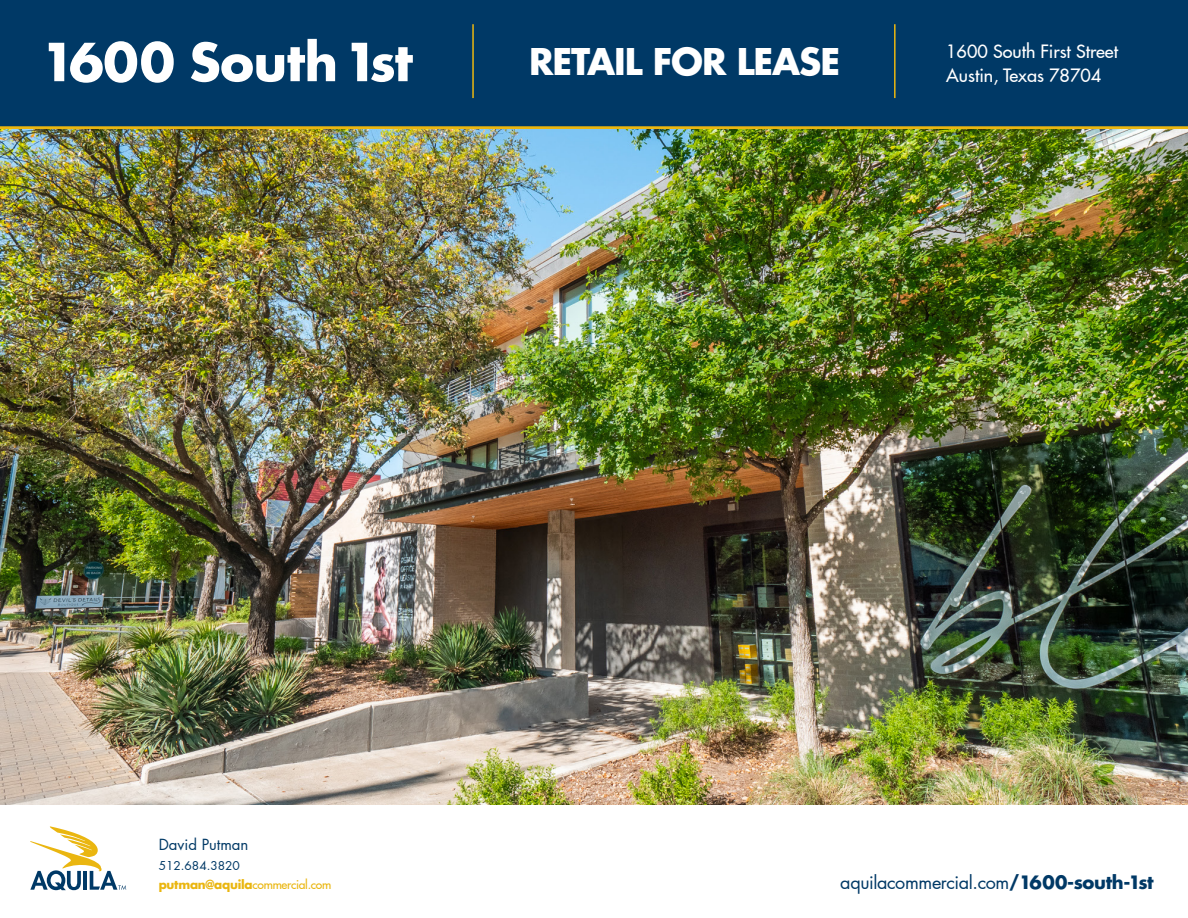
<style>
.page{position:relative;width:1188px;height:918px;background:#fff}
.page>*{position:absolute;margin:0;border:0;box-sizing:border-box;transform-origin:0 0}
.t1{font:700 51px "Futura LT Pro";letter-spacing:-.01em;color:#fff}
.t2{font:700 36px "Futura LT Pro";letter-spacing:-.03em;color:#fff}
.t3{font:500 18px "Futura LT Pro";color:#fff}
.t4{font:18px "Futura LT Pro";letter-spacing:-.02em;color:#003966}
.t5{font:15px "Futura LT Pro";color:#003966}
.t6{font:500 12px/19.5px "Futura LT Pro";letter-spacing:-.02em;color:#eab610}
.s1{font-weight:400;color:#003966}
.s2{font-weight:700}
</style>
<div class="page">
<div style="left:0;top:0;width:1188px;height:129px;background:#003966"></div>
<hr style="left:472px;top:24px;width:2px;height:74px;background:#eab610">
<hr style="left:894px;top:24px;width:2px;height:74px;background:#eab610">
<svg style="left:30px;top:826px;width:96px;height:64px"></svg>
<img style="left:0;top:129px;width:1188px;height:676px">
<h1 class="t1" style="left:41px;top:39px;width:374px">1600 South 1st</h1>
<h3 class="t3" style="left:946px;top:42px;width:173px">1600 South First Street</h3>
<h2 class="t2" style="left:529px;top:45px;width:313px">RETAIL FOR LEASE</h2>
<h3 class="t3" style="left:946px;top:67px;width:156px">Austin, Texas 78704</h3>
<p class="t5" style="left:159px;top:838px;width:91px">David Putman</p>
<p class="t6" style="left:159px;top:856px;width:174px"><span class="s1">512.684.3820 </span><span class="s2">putman@aquila</span>commercial.com</p>
<h3 class="t4" style="left:840px;top:874px;width:315px">aquilacommercial.com<span class="s2">/1600-south-1st</span></h3>
</div>
